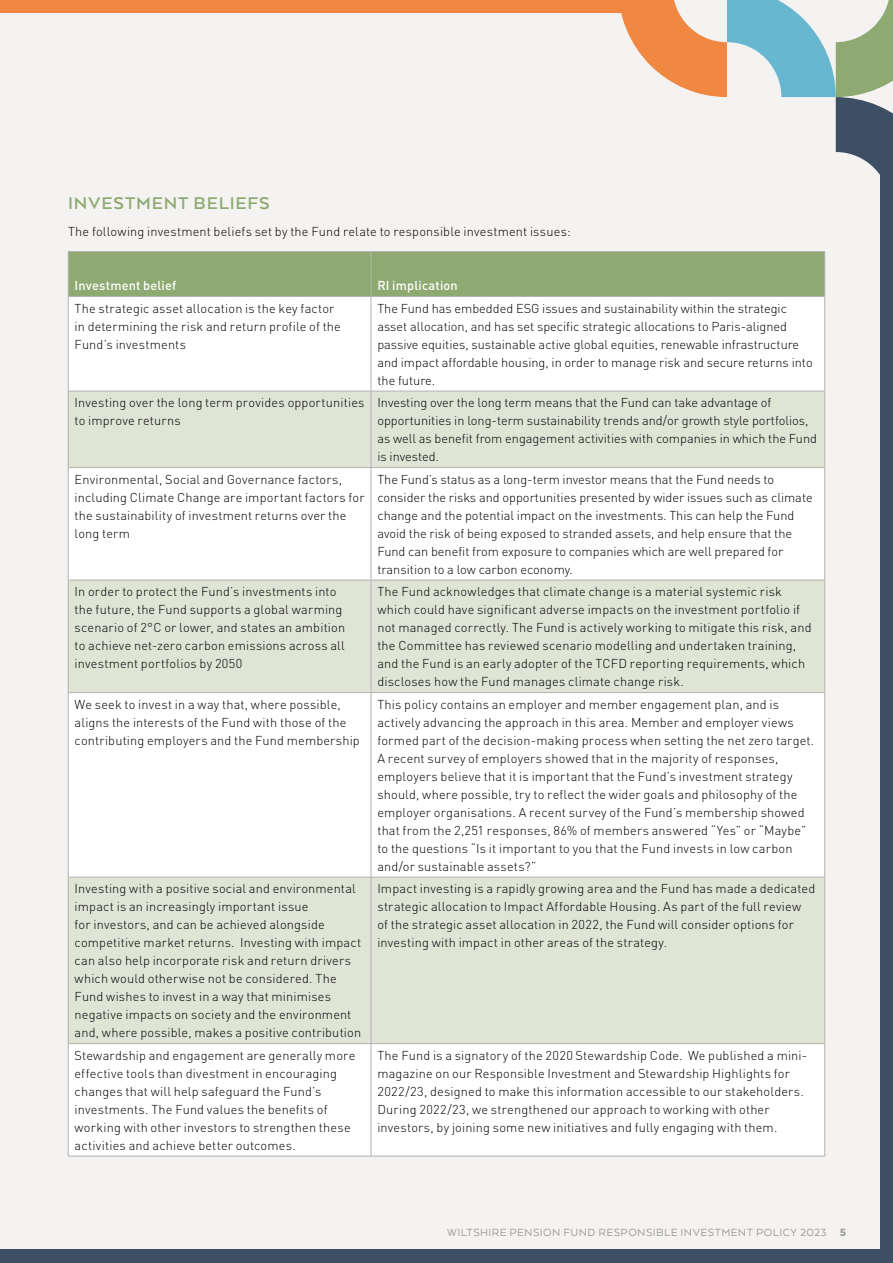
<style>
.page{position:relative;width:893px;height:1263px;background:#f5f3f1}
.page>*{position:absolute;margin:0;border:0;box-sizing:border-box;transform-origin:0 0}
.t1{font:700 19.5px "Arquitecta";letter-spacing:.04em;color:#8eaa72}
.t2{font:300 12.75px/18px "DIN Pro";letter-spacing:.01em;color:#000}
.t3{font:500 12.75px "DIN Pro";letter-spacing:.015em;color:#fff}
.t4{font:12px "Arquitecta";letter-spacing:.035em;color:#9d9d9c}
.s1{font-weight:900}
</style>
<div class="page">
<div style="left:880px;top:162px;width:13px;height:1101px;background:#3c4f64"></div>
<div style="left:0;top:1250px;width:893px;height:13px;background:#3c4f64"></div>
<div style="left:0;top:0;width:657px;height:13px;background:#f18842"></div>
<svg style="left:621px;top:0;width:272px;height:175px"></svg>
<div style="left:69px;top:252px;width:755px;height:44px;background:#8eaa72"></div>
<div style="left:69px;top:297px;width:755px;height:859px;background:#fff"></div>
<svg style="left:69px;top:392px;width:755px;height:651px;fill:#dfe4d5"></svg>
<hr style="left:68px;top:251px;width:303px;height:1px;background:#b3b2b2">
<hr style="left:68px;top:252px;width:1px;height:44px;background:#b3b2b2">
<hr style="left:371px;top:251px;width:454px;height:1px;background:#b3b2b2">
<hr style="left:371px;top:252px;width:1px;height:44px;background:#b3b2b2">
<hr style="left:824px;top:252px;width:1px;height:44px;background:#b3b2b2">
<hr style="left:68px;top:296px;width:303px;height:1px;background:#b3b2b2">
<hr style="left:68px;top:297px;width:1px;height:94px;background:#b3b2b2">
<hr style="left:371px;top:296px;width:454px;height:1px;background:#b3b2b2">
<hr style="left:371px;top:297px;width:1px;height:94px;background:#b3b2b2">
<hr style="left:824px;top:297px;width:1px;height:94px;background:#b3b2b2">
<hr style="left:68px;top:391px;width:1px;height:76px;background:#b3b2b2">
<hr style="left:371px;top:391px;width:1px;height:76px;background:#b3b2b2">
<hr style="left:824px;top:391px;width:1px;height:76px;background:#b3b2b2">
<hr style="left:68px;top:467px;width:303px;height:1px;background:#b3b2b2">
<hr style="left:68px;top:468px;width:1px;height:112px;background:#b3b2b2">
<hr style="left:371px;top:467px;width:454px;height:1px;background:#b3b2b2">
<hr style="left:371px;top:468px;width:1px;height:112px;background:#b3b2b2">
<hr style="left:824px;top:468px;width:1px;height:112px;background:#b3b2b2">
<hr style="left:68px;top:580px;width:1px;height:112px;background:#b3b2b2">
<hr style="left:371px;top:580px;width:1px;height:112px;background:#b3b2b2">
<hr style="left:824px;top:580px;width:1px;height:112px;background:#b3b2b2">
<hr style="left:68px;top:692px;width:303px;height:1px;background:#b3b2b2">
<hr style="left:68px;top:693px;width:1px;height:184px;background:#b3b2b2">
<hr style="left:371px;top:692px;width:454px;height:1px;background:#b3b2b2">
<hr style="left:371px;top:693px;width:1px;height:184px;background:#b3b2b2">
<hr style="left:824px;top:693px;width:1px;height:184px;background:#b3b2b2">
<hr style="left:68px;top:877px;width:1px;height:166px;background:#b3b2b2">
<hr style="left:371px;top:877px;width:1px;height:166px;background:#b3b2b2">
<hr style="left:824px;top:877px;width:1px;height:166px;background:#b3b2b2">
<hr style="left:68px;top:1043px;width:303px;height:1px;background:#b3b2b2">
<hr style="left:68px;top:1044px;width:1px;height:112px;background:#b3b2b2">
<hr style="left:371px;top:1043px;width:454px;height:1px;background:#b3b2b2">
<hr style="left:371px;top:1044px;width:1px;height:112px;background:#b3b2b2">
<hr style="left:824px;top:1044px;width:1px;height:112px;background:#b3b2b2">
<hr style="left:68px;top:391px;width:303px;height:1px;background:#b3b2b2">
<hr style="left:371px;top:391px;width:454px;height:1px;background:#b3b2b2">
<hr style="left:68px;top:580px;width:303px;height:1px;background:#b3b2b2">
<hr style="left:371px;top:580px;width:454px;height:1px;background:#b3b2b2">
<hr style="left:68px;top:877px;width:303px;height:1px;background:#b3b2b2">
<hr style="left:371px;top:877px;width:454px;height:1px;background:#b3b2b2">
<hr style="left:68px;top:1156px;width:303px;height:1px;background:#b3b2b2">
<hr style="left:371px;top:1156px;width:454px;height:1px;background:#b3b2b2">
<h1 class="t1" style="left:68px;top:191px;width:203px">INVESTMENT BELIEFS</h1>
<p class="t2" style="left:68px;top:222px;width:504px">The following investment beliefs set by the Fund relate to responsible investment issues:</p>
<p class="t3" style="left:75px;top:275px;width:103px">Investment belief</p>
<p class="t3" style="left:377px;top:275px;width:82px">RI implication</p>
<p class="t2" style="left:75px;top:298px;width:268px">The strategic asset allocation is the key factor in determining the risk and return profile of the<br>Fund’s investments</p>
<p class="t2" style="left:377px;top:298px;width:437px">The Fund has embedded ESG issues and sustainability within the strategic asset allocation, and has set specific strategic allocations to Paris-aligned passive equities, sustainable active global equities, renewable infrastructure and impact affordable housing, in order to manage risk and secure returns into the future.</p>
<p class="t2" style="left:75px;top:392px;width:291px">Investing over the long term provides opportunities to improve returns</p>
<p class="t2" style="left:377px;top:392px;width:441px">Investing over the long term means that the Fund can take advantage of opportunities in long-term sustainability trends and/or growth style portfolios, as well as benefit from engagement activities with companies in which the Fund is invested.</p>
<p class="t2" style="left:75px;top:469px;width:291px">Environmental, Social and Governance factors, including Climate Change are important factors for the sustainability of investment returns over the long term</p>
<p class="t2" style="left:377px;top:469px;width:437px">The Fund’s status as a long-term investor means that the Fund needs to consider the risks and opportunities presented by wider issues such as climate change and the potential impact on the investments. This can help the Fund avoid the risk of being exposed to stranded assets, and help ensure that the Fund can benefit from exposure to companies which are well prepared for transition to a low carbon economy.</p>
<p class="t2" style="left:75px;top:581px;width:272px">In order to protect the Fund’s investments into the future, the Fund supports a global warming scenario of 2°C or lower, and states an ambition to achieve net-zero carbon emissions across all investment portfolios by 2050</p>
<p class="t2" style="left:377px;top:581px;width:436px">The Fund acknowledges that climate change is a material systemic risk which could have significant adverse impacts on the investment portfolio if not managed correctly. The Fund is actively working to mitigate this risk, and the Committee has reviewed scenario modelling and undertaken training, and the Fund is an early adopter of the TCFD reporting requirements, which discloses how the Fund manages climate change risk.</p>
<p class="t2" style="left:75px;top:694px;width:287px">We seek to invest in a way that, where possible, aligns the interests of the Fund with those of the contributing employers and the Fund membership</p>
<p class="t2" style="left:377px;top:694px;width:438px">This policy contains an employer and member engagement plan, and is actively advancing the approach in this area. Member and employer views formed part of the decision-making process when setting the net zero target.<br>A recent survey of employers showed that in the majority of responses, employers believe that it is important that the Fund’s investment strategy should, where possible, try to reflect the wider goals and philosophy of the employer organisations. A recent survey of the Fund’s membership showed that from the 2,251 responses, 86% of members answered “Yes” or “Maybe” to the questions “Is it important to you that the Fund invests in low carbon and/or sustainable assets?”</p>
<p class="t2" style="left:75px;top:878px;width:288px">Investing with a positive social and environmental impact is an increasingly important issue<br>for investors, and can be achieved alongside competitive market returns. Investing with impact can also help incorporate risk and return drivers which would otherwise not be considered. The Fund wishes to invest in a way that minimises negative impacts on society and the environment and, where possible, makes a positive contribution</p>
<p class="t2" style="left:377px;top:879px;width:439px">Impact investing is a rapidly growing area and the Fund has made a dedicated strategic allocation to Impact Affordable Housing. As part of the full review<br>of the strategic asset allocation in 2022, the Fund will consider options for investing with impact in other areas of the strategy.</p>
<p class="t2" style="left:75px;top:1045px;width:282px">Stewardship and engagement are generally more effective tools than divestment in encouraging changes that will help safeguard the Fund’s investments. The Fund values the benefits of working with other investors to strengthen these activities and achieve better outcomes.</p>
<p class="t2" style="left:377px;top:1045px;width:431px">The Fund is a signatory of the 2020 Stewardship Code. We published a mini&shy;magazine on our Responsible Investment and Stewardship Highlights for 2022/23, designed to make this information accessible to our stakeholders.<br>During 2022/23, we strengthened our approach to working with other investors, by joining some new initiatives and fully engaging with them.</p>
<p class="t4" style="left:447px;top:1224px;width:400px">WILTSHIRE PENSION FUND RESPONSIBLE INVESTMENT POLICY 2023 <span class="s1">5</span></p>
</div>
